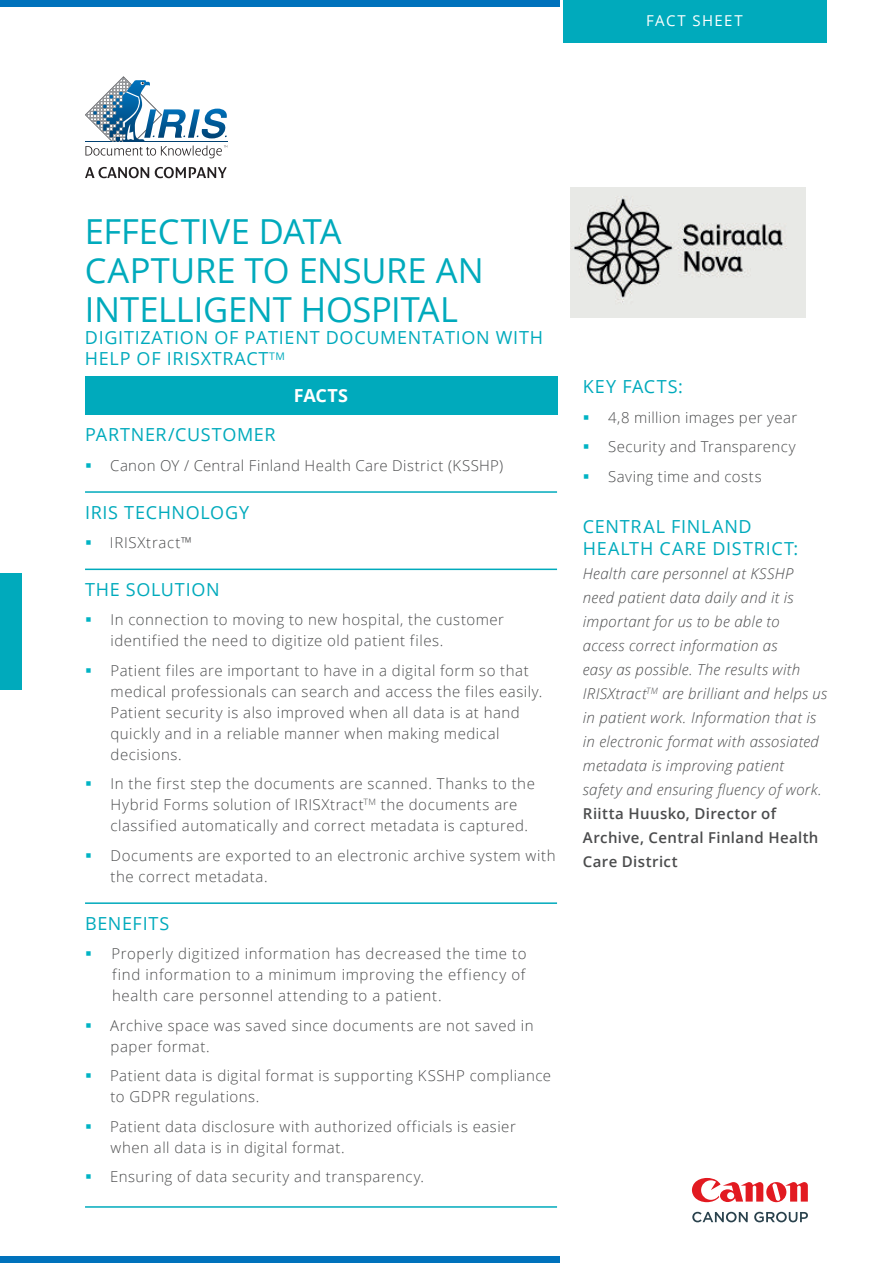
<style>
.page{position:relative;width:893px;height:1263px;background:#fff}
.page>*{position:absolute;margin:0;border:0;box-sizing:border-box;transform-origin:0 0}
.t1{font:34.5px/39px "Open Sans";letter-spacing:-.005em;color:#00aabc}
.t2{font:18px/21.6px "Open Sans";letter-spacing:.04em;color:#00aabc}
.t3{font:700 18px "Open Sans";letter-spacing:.005em;color:#fff}
.t4{font:300 15px/21px "Open Sans";letter-spacing:.035em;color:#4b4c4d}
.t5{font:italic 300 15px/24px "Open Sans";letter-spacing:.02em;color:#4b4c4d}
.t6{font:600 15px/24px "Open Sans";letter-spacing:.025em;color:#4b4c4d}
.t7{font:15px "Open Sans";letter-spacing:.09em;color:#fff}
</style>
<div class="page">
<div style="left:563px;top:0;width:263px;height:43px;background:#00aabc"></div>
<div style="left:85px;top:376px;width:472px;height:39px;background:#00aabc"></div>
<hr style="left:85px;top:491px;width:472px;height:2px;background:#00aabc">
<hr style="left:85px;top:569px;width:472px;height:1px;background:#00aabc">
<hr style="left:85px;top:902px;width:472px;height:2px;background:#00aabc">
<hr style="left:85px;top:1206px;width:472px;height:2px;background:#00aabc">
<div style="left:0;top:573px;width:21px;height:117px;background:#00aabc"></div>
<img style="left:570px;top:187px;width:236px;height:131px">
<svg style="left:692px;top:1212px;width:56px;height:10px"></svg>
<svg style="left:754px;top:1212px;width:54px;height:10px"></svg>
<svg style="left:692px;top:1178px;width:116px;height:24px"></svg>
<svg style="left:85px;top:77px;width:142px;height:81px"></svg>
<svg style="left:85px;top:167px;width:64px;height:11px"></svg>
<svg style="left:155px;top:167px;width:72px;height:11px"></svg>
<div style="left:0;top:0;width:560px;height:6px;background:#0072bc"></div>
<div style="left:0;top:1256px;width:560px;height:7px;background:#0072bc"></div>
<p class="t7" style="left:646px;top:10px;width:98px">FACT SHEET</p>
<h1 class="t1" style="left:85px;top:211px;width:400px">EFFECTIVE DATA<br>CAPTURE TO ENSURE AN<br>INTELLIGENT HOSPITAL</h1>
<p class="t2" style="left:85px;top:326px;width:460px">DIGITIZATION OF PATIENT DOCUMENTATION WITH<br>HELP OF IRISXTRACT<sup>TM</sup></p>
<p class="t3" style="left:294px;top:383px;width:56px">FACTS</p>
<p class="t2" style="left:85px;top:423px;width:192px">PARTNER/CUSTOMER</p>
<p class="t4" style="left:110px;top:454px;width:395px">Canon OY / Central Finland Health Care District (KSSHP)</p>
<p class="t2" style="left:85px;top:501px;width:166px">IRIS TECHNOLOGY</p>
<p class="t4" style="left:110px;top:532px;width:84px">IRISXtract™</p>
<p class="t2" style="left:85px;top:578px;width:136px">THE SOLUTION</p>
<p class="t4" style="left:111px;top:609px;width:395px">In connection to moving to new hospital, the customer identified the need to digitize old patient files.</p>
<p class="t4" style="left:111px;top:659px;width:433px">Patient files are important to have in a digital form so that medical professionals can search and access the files easily.<br>Patient security is also improved when all data is at hand quickly and in a reliable manner when making medical decisions.</p>
<p class="t4" style="left:111px;top:773px;width:426px">In the first step the documents are scanned. Thanks to the<br>Hybrid Forms solution of IRISXtract<sup>TM</sup> the documents are classified automatically and correct metadata is captured.</p>
<p class="t4" style="left:111px;top:844px;width:447px">Documents are exported to an electronic archive system with the correct metadata.</p>
<p class="t2" style="left:85px;top:912px;width:86px">BENEFITS</p>
<p class="t4" style="left:111px;top:943px;width:417px;text-align:justify">Properly digitized information has decreased the time to find information to a minimum improving the effiency of health care personnel attending to a patient.</p>
<p class="t4" style="left:110px;top:1014px;width:425px">Archive space was saved since documents are not saved in paper format.</p>
<p class="t4" style="left:110px;top:1065px;width:443px">Patient data is digital format is supporting KSSHP compliance to GDPR regulations.</p>
<p class="t4" style="left:110px;top:1115px;width:407px">Patient data disclosure with authorized officials is easier when all data is in digital format.</p>
<p class="t4" style="left:110px;top:1166px;width:315px">Ensuring of data security and transparency.</p>
<p class="t2" style="left:583px;top:375px;width:102px">KEY FACTS:</p>
<p class="t4" style="left:608px;top:402px;width:191px;line-height:29.5px;text-align:justify">4,8 million images per year Security and Transparency Saving time and costs</p>
<p class="t2" style="left:583px;top:516px;width:217px">CENTRAL FINLAND<br>HEALTH CARE DISTRICT:</p>
<p class="t5" style="left:583px;top:561px;width:246px">Health care personnel at KSSHP need patient data daily and it is important for us to be able to<br>access correct information as<br>easy as possible. The results with IRISXtract<sup>TM</sup> are brilliant and helps us in patient work. Information that is in electronic format with assosiated metadata is improving patient<br>safety and ensuring fluency of work.</p>
<p class="t6" style="left:583px;top:801px;width:237px">Riitta Huusko, Director of<br>Archive, Central Finland Health<br>Care District</p>
</div>
